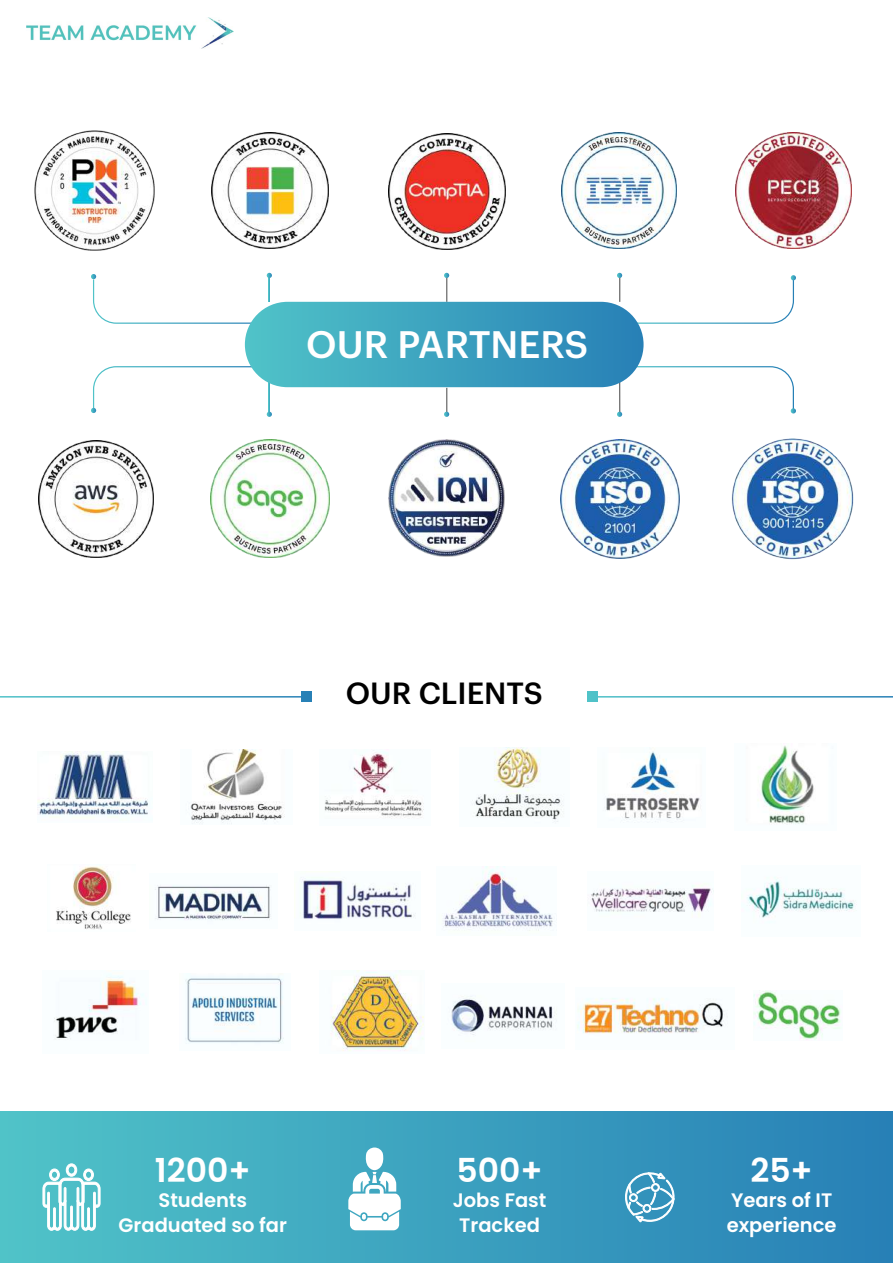
<style>
.page{position:relative;width:893px;height:1263px;background:#fff}
.page>*{position:absolute;margin:0;border:0;box-sizing:border-box;transform-origin:0 0}
.t1{font:500 37.5px "Graphik";color:#fff}
.t2{font:600 33px "Poppins";color:#fff}
.t3{font:500 30px "Graphik";color:#000}
.t4{font:600 19.5px/25.2px "Poppins";color:#fff;text-align:center}
</style>
<div class="page">
<div style="left:0;top:1112px;width:893px;height:151px;background:linear-gradient(to right,#50c3c8,#277fb6)"></div>
<svg style="left:267px;top:273px;width:5px;height:29px"></svg>
<svg style="left:444px;top:273px;width:5px;height:29px"></svg>
<hr style="left:269px;top:381px;width:1px;height:33px;background:#42acc2">
<svg style="left:267px;top:412px;width:5px;height:5px"></svg>
<svg style="left:444px;top:388px;width:5px;height:29px"></svg>
<svg style="left:91px;top:274px;width:170px;height:50px"></svg>
<svg style="left:91px;top:366px;width:170px;height:47px"></svg>
<svg style="left:617px;top:366px;width:179px;height:51px"></svg>
<svg style="left:617px;top:273px;width:179px;height:51px"></svg>
<img style="left:35px;top:131px;width:120px;height:120px">
<img style="left:561px;top:439px;width:118px;height:119px">
<img style="left:732px;top:438px;width:122px;height:122px">
<div style="left:245px;top:302px;width:399px;height:85px;background:linear-gradient(to right,#50c3c8,#2880b6);border-radius:43px"></div>
<img style="left:38px;top:441px;width:116px;height:117px">
<img style="left:212px;top:133px;width:116px;height:116px">
<img style="left:389px;top:133px;width:116px;height:117px">
<img style="left:562px;top:133px;width:115px;height:116px">
<img style="left:735px;top:133px;width:117px;height:116px">
<img style="left:210px;top:439px;width:119px;height:119px">
<img style="left:388px;top:440px;width:117px;height:116px">
<img style="left:38px;top:751px;width:111px;height:67px">
<img style="left:188px;top:749px;width:97px;height:75px">
<img style="left:324px;top:750px;width:100px;height:69px">
<img style="left:472px;top:748px;width:92px;height:74px">
<img style="left:604px;top:751px;width:96px;height:72px">
<img style="left:758px;top:745px;width:56px;height:80px">
<img style="left:54px;top:973px;width:93px;height:67px">
<img style="left:185px;top:976px;width:99px;height:68px">
<img style="left:330px;top:970px;width:94px;height:81px">
<img style="left:155px;top:885px;width:117px;height:36px">
<img style="left:300px;top:877px;width:116px;height:42px">
<img style="left:443px;top:867px;width:114px;height:64px">
<img style="left:590px;top:885px;width:124px;height:32px">
<img style="left:747px;top:876px;width:110px;height:47px">
<img style="left:451px;top:996px;width:106px;height:40px">
<svg style="left:301px;top:692px;width:10px;height:10px"></svg>
<svg style="left:588px;top:692px;width:10px;height:10px"></svg>
<img style="left:56px;top:866px;width:75px;height:64px">
<img style="left:577px;top:998px;width:151px;height:36px">
<img style="left:753px;top:990px;width:88px;height:50px">
<svg style="left:42px;top:1163px;width:59px;height:68px"></svg>
<svg style="left:622px;top:1171px;width:55px;height:52px"></svg>
<svg style="left:348px;top:1147px;width:53px;height:83px"></svg>
<img style="left:26px;top:17px;width:208px;height:31px">
<h1 class="t1" style="left:306px;top:316px;width:284px">OUR PARTNERS</h1>
<h3 class="t3" style="left:346px;top:670px;width:198px">OUR CLIENTS</h3>
<h2 class="t2" style="left:155px;top:1151px;width:97px">1200+</h2>
<p class="t4" style="left:119px;top:1188px;width:170px">Students<br>Graduated so far</p>
<h2 class="t2" style="left:457px;top:1151px;width:88px">500+</h2>
<p class="t4" style="left:453px;top:1188px;width:95px">Jobs Fast<br>Tracked</p>
<h2 class="t2" style="left:750px;top:1151px;width:64px">25+</h2>
<p class="t4" style="left:727px;top:1188px;width:111px;text-align:left">Years of IT experience</p>
</div>
